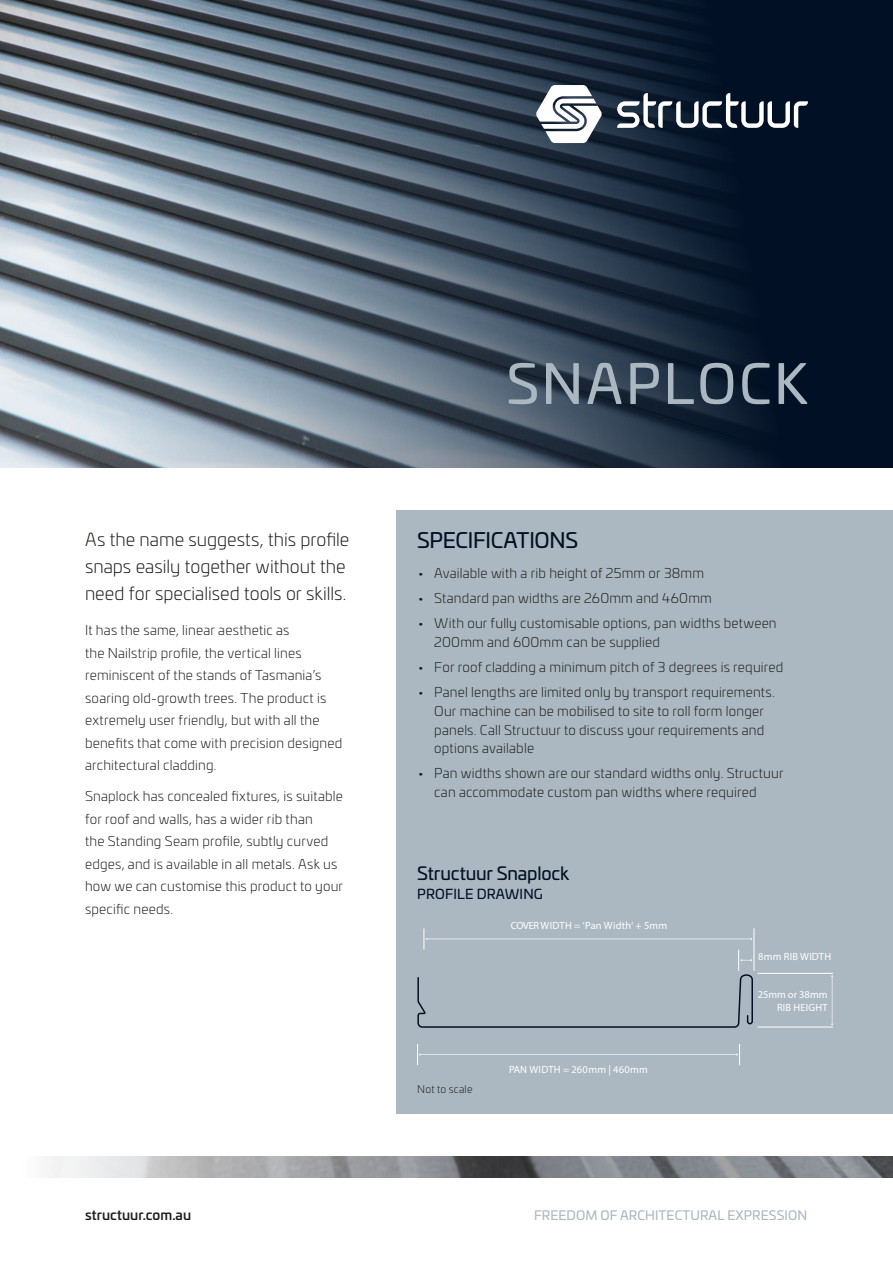
<style>
.page{position:relative;width:893px;height:1263px;background:#fff}
.page>*{position:absolute;margin:0;border:0;box-sizing:border-box;transform-origin:0 0}
.t1{font:54px "Univia Pro";letter-spacing:.05em;color:#abb8c1}
.t2{font:21px "Univia Pro";letter-spacing:-.015em;color:#011024}
.t3{font:300 18px/27px "Univia Pro";color:#1d1d1b}
.t4{font:18px "Univia Pro";letter-spacing:-.01em;color:#011024}
.t5{font:300 13.5px/22.5px "Univia Pro";letter-spacing:.015em;color:#1d1d1b}
.t6{font:500 13.5px "Univia Pro";color:#1d1d1b}
.t7{font:13.5px "Univia Pro";letter-spacing:.01em;color:#011024}
.t8{font:12.75px "Univia Pro";letter-spacing:.01em;color:#abb8c1}
.t9{font:10.5px/12.6px "Myriad Pro";letter-spacing:.015em;color:#fff;text-align:right}
.t10{font:300 10.5px "Univia Pro";letter-spacing:.015em;color:#1d1d1b}
</style>
<div class="page">
<img style="left:0;top:0;width:893px;height:468px">
<svg style="left:536px;top:85px;width:66px;height:58px"></svg>
<svg style="left:617px;top:93px;width:191px;height:35px"></svg>
<img style="left:46px;top:1157px;width:847px;height:21px">
<div style="left:396px;top:510px;width:497px;height:604px;background:#abb8c1"></div>
<hr style="left:757px;top:973px;width:76px;height:1px;background:#fff">
<svg style="left:831px;top:975px;width:2px;height:50px"></svg>
<svg style="left:417px;top:1044px;width:323px;height:21px"></svg>
<hr style="left:757px;top:1027px;width:76px;height:1px;background:#fff">
<hr style="left:754px;top:928px;width:1px;height:43px;background:#fff">
<svg style="left:417px;top:928px;width:337px;height:100px"></svg>
<h3 class="t3" style="left:85px;top:525px;width:266px">As the name suggests, this profile snaps easily together without the need for specialised tools or skills.</h3>
<p class="t5" style="left:85px;top:618px;width:259px">It has the same, linear aesthetic as<br>the Nailstrip profile, the vertical lines reminiscent of the stands of Tasmania’s soaring old-growth trees. The product is extremely user friendly, but with all the benefits that come with precision designed architectural cladding.</p>
<p class="t5" style="left:85px;top:784px;width:260px">Snaplock has concealed fixtures, is suitable for roof and walls, has a wider rib than<br>the Standing Seam profile, subtly curved edges, and is available in all metals. Ask us how we can customise this product to your specific needs.</p>
<p class="t6" style="left:85px;top:1205px;width:108px">structuur.com.au</p>
<h1 class="t1" style="left:506px;top:343px;width:303px">SNAPLOCK</h1>
<h2 class="t2" style="left:417px;top:525px;width:162px">SPECIFICATIONS</h2>
<p class="t5" style="left:417px;top:561px;width:288px">• Available with a rib height of 25mm or 38mm</p>
<p class="t5" style="left:417px;top:586px;width:296px">• Standard pan widths are 260mm and 460mm</p>
<p class="t5" style="left:434px;top:613px;width:344px;line-height:18.8px;text-indent:-17px">• With our fully customisable options, pan widths between<br>200mm and 600mm can be supplied</p>
<p class="t5" style="left:417px;top:655px;width:368px">• For roof cladding a minimum pitch of 3 degrees is required</p>
<p class="t5" style="left:434px;top:682px;width:342px;line-height:18.8px;text-indent:-17px">• Panel lengths are limited only by transport requirements.<br>Our machine can be mobilised to site to roll form longer panels. Call Structuur to discuss your requirements and options available</p>
<p class="t5" style="left:434px;top:763px;width:351px;line-height:18.8px;text-indent:-17px">• Pan widths shown are our standard widths only. Structuur can accommodate custom pan widths where required</p>
<h3 class="t4" style="left:417px;top:860px;width:153px">Structuur Snaplock</h3>
<p class="t7" style="left:417px;top:884px;width:127px">PROFILE DRAWING</p>
<p class="t9" style="left:511px;top:919px;width:158px">COVER WIDTH = ‘Pan Width‘ + 5mm</p>
<p class="t10" style="left:417px;top:1081px;width:57px">Not to scale</p>
<p class="t9" style="left:509px;top:1063px;width:140px">PAN WIDTH = 260mm | 460mm</p>
<p class="t9" style="left:758px;top:950px;width:74px">8mm RIB WIDTH</p>
<p class="t9" style="left:758px;top:988px;width:71px">25mm or 38mm<br>RIB HEIGHT</p>
<p class="t8" style="left:534px;top:1206px;width:275px">FREEDOM OF ARCHITECTURAL EXPRESSION</p>
</div>
